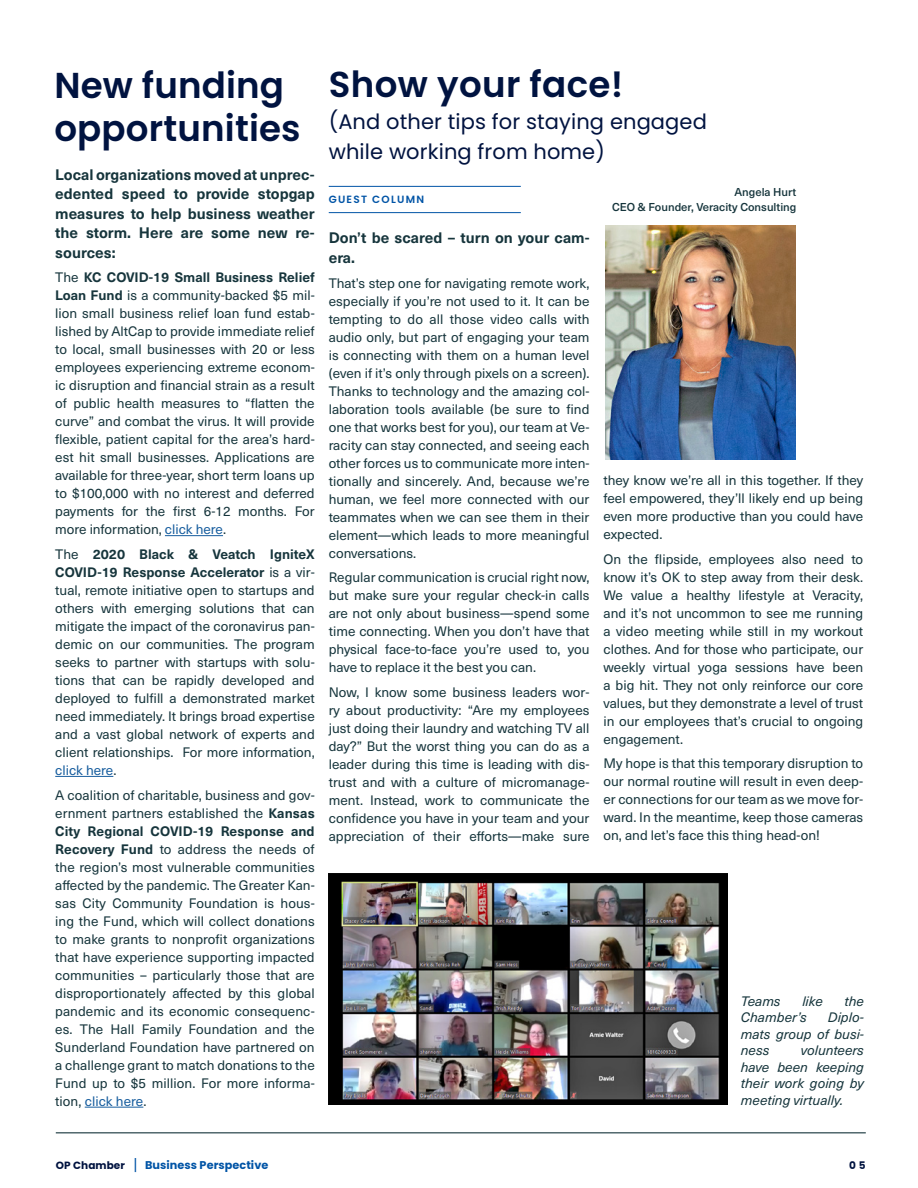
<style>
.page{position:relative;width:918px;height:1188px;background:#fff}
.page>*{position:absolute;margin:0;border:0;box-sizing:border-box;transform-origin:0 0}
.Headline{font:600 36px/43.5px "Poppins";letter-spacing:.005em;color:#001340}
.Headline-2{font:21px/30px "Poppins";letter-spacing:.005em;color:#001340}
.t1{font:700 15px/19.5px "Neue Haas Unica W1 G";color:#16353c;text-align:justify}
.t2{font:13.5px/18px "Neue Haas Unica W1 G";color:#16353c;text-align:justify}
.t3{font:italic 13.5px/16.5px "Neue Haas Unica W1 G";color:#16353c;text-align:justify}
.t4{font:500 11.25px "Neue Haas Unica W1 G";color:#16353c}
.t5{font:700 11.25px "Poppins";letter-spacing:.005em;color:#0154a6}
.t6{font:600 10.5px "Poppins";letter-spacing:.12em;color:#0154a6}
.t7{font:700 10.5px "Poppins";color:#001340}
.s1{font-weight:700}
.s2{color:#175d9e}
.s3{font-size:10.5px;color:#001340}
.s4{font-family:"Neue Haas Unica W1 G";font-weight:400;font-size:15px}
</style>
<div class="page">
<hr style="left:56px;top:1132px;width:810px;height:1px;background:#16353c">
<hr style="left:165px;top:535px;width:58px;height:1px;background:#175d9e">
<hr style="left:55px;top:776px;width:58px;height:1px;background:#175d9e">
<hr style="left:85px;top:1107px;width:58px;height:1px;background:#175d9e">
<img style="left:605px;top:226px;width:191px;height:234px">
<hr style="left:329px;top:186px;width:192px;height:1px;background:#0154a6">
<hr style="left:329px;top:212px;width:192px;height:1px;background:#0154a6">
<img style="left:329px;top:874px;width:399px;height:231px">
<p class="Headline" style="left:54px;top:64px;width:248px">New funding opportunities</p>
<p class="t1" style="left:55px;top:163px;width:261px">Local organizations moved at unprec&shy;edented speed to provide stopgap measures to help business weather the storm. Here are some new re&shy;sources:</p>
<p class="t2" style="left:55px;top:268px;width:261px">The <span class="s1">KC COVID-19 Small Business Relief Loan Fund</span> is a community-backed $5 mil&shy;lion small business relief loan fund estab&shy;lished by AltCap to provide immediate relief to local, small businesses with 20 or less employees experiencing extreme econom&shy;ic disruption and financial strain as a result of public health measures to “flatten the curve” and combat the virus. It will provide flexible, patient capital for the area’s hard&shy;est hit small businesses. Applications are available for three-year, short term loans up to $100,000 with no interest and deferred payments for the first 6-12 months. For more information, <span class="s2">click here</span>.</p>
<p class="t2" style="left:55px;top:545px;width:261px">The <span class="s1">2020 Black &amp; Veatch IgniteX COVID-19 Response Accelerator</span> is a vir&shy;tual, remote initiative open to startups and others with emerging solutions that can mitigate the impact of the coronavirus pan&shy;demic on our communities. The program seeks to partner with startups with solu&shy;tions that can be rapidly developed and deployed to fulfill a demonstrated market need immediately. It brings broad expertise and a vast global network of experts and client relationships. For more information, <span class="s2">click here</span>.</p>
<p class="t2" style="left:55px;top:785px;width:261px">A coalition of charitable, business and gov&shy;ernment partners established the <span class="s1">Kansas City Regional COVID-19 Response and Recovery Fund</span> to address the needs of the region’s most vulnerable communities affected by the pandemic. The Greater Kan&shy;sas City Community Foundation is hous&shy;ing the Fund, which will collect donations to make grants to nonprofit organizations that have experience supporting impacted communities – particularly those that are disproportionately affected by this global pandemic and its economic consequenc&shy;es. The Hall Family Foundation and the Sunderland Foundation have partnered on a challenge grant to match donations to the Fund up to $5 million. For more informa&shy;tion, <span class="s2">click here</span>.</p>
<p class="Headline" style="left:329px;top:63px;width:296px">Show your face!</p>
<p class="Headline-2" style="left:329px;top:106px;width:380px">(And other tips for staying engaged while working from home)</p>
<p class="t6" style="left:329px;top:193px;width:97px">GUEST COLUMN</p>
<p class="t1" style="left:329px;top:227px;width:262px">Don’t be scared – turn on your cam&shy;era.</p>
<p class="t2" style="left:329px;top:273px;width:262px">That’s step one for navigating remote work, especially if you’re not used to it. It can be tempting to do all those video calls with audio only, but part of engaging your team is connecting with them on a human level (even if it’s only through pixels on a screen).<br>Thanks to technology and the amazing col&shy;laboration tools available (be sure to find one that works best for you), our team at Ve&shy;racity can stay connected, and seeing each other forces us to communicate more inten&shy;tionally and sincerely. And, because we’re human, we feel more connected with our teammates when we can see them in their element—which leads to more meaningful conversations.</p>
<p class="t2" style="left:329px;top:568px;width:262px">Regular communication is crucial right now, but make sure your regular check-in calls are not only about business—spend some time connecting. When you don’t have that physical face-to-face you’re used to, you have to replace it the best you can.</p>
<p class="t2" style="left:329px;top:683px;width:262px">Now, I know some business leaders wor&shy;ry about productivity: “Are my employees just doing their laundry and watching TV all day?” But the worst thing you can do as a leader during this time is leading with dis&shy;trust and with a culture of micromanage&shy;ment. Instead, work to communicate the confidence you have in your team and your appreciation of their efforts—make sure</p>
<p class="t4" style="left:734px;top:184px;width:63px">Angela Hurt</p>
<p class="t4" style="left:612px;top:199px;width:186px">CEO &amp; Founder, Veracity Consulting</p>
<p class="t2" style="left:604px;top:470px;width:261px">they know we’re all in this together. If they feel empowered, they’ll likely end up being even more productive than you could have expected.</p>
<p class="t2" style="left:604px;top:549px;width:261px">On the flipside, employees also need to know it’s OK to step away from their desk.<br>We value a healthy lifestyle at Veracity, and it’s not uncommon to see me running a video meeting while still in my workout clothes. And for those who participate, our weekly virtual yoga sessions have been a big hit. They not only reinforce our core values, but they demonstrate a level of trust in our employees that’s crucial to ongoing engagement.</p>
<p class="t2" style="left:604px;top:754px;width:261px">My hope is that this temporary disruption to our normal routine will result in even deep&shy;er connections for our team as we move for&shy;ward. In the meantime, keep those cameras on, and let’s face this thing head-on!</p>
<p class="t3" style="left:741px;top:992px;width:41px">Teams</p>
<p class="t3" style="left:802px;top:992px;width:22px">like</p>
<p class="t3" style="left:844px;top:992px;width:21px">the</p>
<p class="t3" style="left:741px;top:1008px;width:67px">Chamber’s</p>
<p class="t3" style="left:741px;top:1008px;width:125px;text-indent:87px">Diplo&shy;mats group of busi&shy;ness</p>
<p class="t3" style="left:741px;top:1041px;width:125px;text-indent:60px">volunteers have been keeping their work going by meeting virtually.</p>
<p class="t5" style="left:56px;top:1159px;width:214px"><span class="s3">OP Chamber</span> <span class="s4">|</span> Business Perspective</p>
<p class="t7" style="left:849px;top:1160px;width:18px">0 5</p>
</div>
